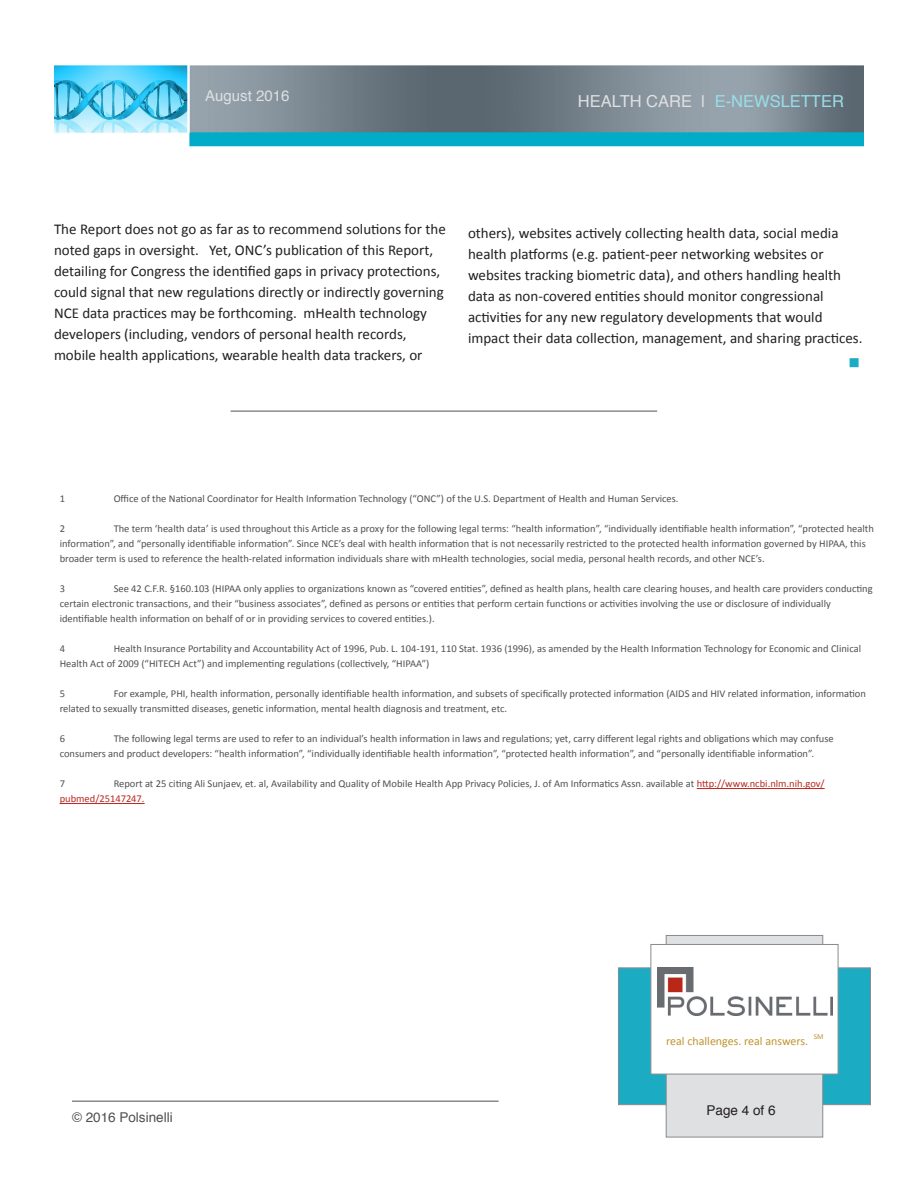
<style>
.page{position:relative;width:918px;height:1188px;background:#fff}
.page>*{position:absolute;margin:0;border:0;box-sizing:border-box;transform-origin:0 0}
.t1{font:16.5px "Helvetica";color:#99dee9}
.t2{font:15px/21px "Calibri";color:#231f20}
.t3{font:15px "Helvetica";color:#dfe0e2}
.t4{font:13.5px "Helvetica";color:#4e5052}
.t5{font:13.5px "Helvetica";color:#231f20}
.t6{font:12px "Calibri";color:#c0942f}
.t7{font:10.5px/15px "Calibri";color:#4e5052}
.t8{font:7.5px "Calibri";color:#c0942f}
.s1{color:#dfe0e2}
.s2{color:#b72920}
</style>
<div class="page">
<hr style="left:72px;top:1100px;width:427px;height:2px;background:#888a8d">
<hr style="left:697px;top:788px;width:128px;height:1px;background:#b72920">
<hr style="left:60px;top:803px;width:85px;height:1px;background:#b72920">
<hr style="left:231px;top:410px;width:426px;height:2px;background:#888a8d">
<div style="left:850px;top:358px;width:9px;height:9px;background:#1bacc4;border:2px solid #1bacc4"></div>
<img style="left:54px;top:65px;width:810px;height:82px">
<div style="left:618px;top:968px;width:253px;height:137px;background:#1bacc4;border:1px solid #888a8d"></div>
<div style="left:666px;top:935px;width:157px;height:202px;background:#dfe0e2;border:1px solid #888a8d"></div>
<div style="left:650px;top:944px;width:188px;height:130px;background:#fff;border:1px solid #888a8d"></div>
<img style="left:657px;top:967px;width:176px;height:49px">
<p class="t3" style="left:205px;top:84px;width:86px">August 2016</p>
<p class="t1" style="left:578px;top:88px;width:268px"><span class="s1">HEALTH CARE |</span> E-NEWSLETTER</p>
<p class="t2" style="left:54px;top:218px;width:393px">The Report does not go as far as to recommend solutions for the noted gaps in oversight. Yet, ONC’s publication of this Report, detailing for Congress the identified gaps in privacy protections, could signal that new regulations directly or indirectly governing NCE data practices may be forthcoming. mHealth technology developers (including, vendors of personal health records, mobile health applications, wearable health data trackers, or</p>
<p class="t2" style="left:468px;top:222px;width:396px">others), websites actively collecting health data, social media health platforms (e.g. patient-peer networking websites or websites tracking biometric data), and others handling health data as non-covered entities should monitor congressional activities for any new regulatory developments that would impact their data collection, management, and sharing practices.</p>
<p class="t7" style="left:60px;top:491px;width:7px">1</p>
<p class="t7" style="left:114px;top:491px;width:566px">Office of the National Coordinator for Health Information Technology (“ONC”) of the U.S. Department of Health and Human Services.</p>
<p class="t7" style="left:60px;top:521px;width:7px">2</p>
<p class="t7" style="left:60px;top:521px;width:816px;text-indent:54px">The term ‘health data’ is used throughout this Article as a proxy for the following legal terms: “health information”, “individually identifiable health information”, “protected health information”, and “personally identifiable information”. Since NCE’s deal with health information that is not necessarily restricted to the protected health information governed by HIPAA, this broader term is used to reference the health-related information individuals share with mHealth technologies, social media, personal health records, and other NCE’s.</p>
<p class="t7" style="left:60px;top:581px;width:7px">3</p>
<p class="t7" style="left:60px;top:581px;width:815px;text-indent:54px">See 42 C.F.R. §160.103 (HIPAA only applies to organizations known as “covered entities”, defined as health plans, health care clearing houses, and health care providers conducting certain electronic transactions, and their “business associates”, defined as persons or entities that perform certain functions or activities involving the use or disclosure of individually identifiable health information on behalf of or in providing services to covered entities.).</p>
<p class="t7" style="left:60px;top:641px;width:7px">4</p>
<p class="t7" style="left:60px;top:641px;width:803px;text-indent:54px">Health Insurance Portability and Accountability Act of 1996, Pub. L. 104-191, 110 Stat. 1936 (1996), as amended by the Health Information Technology for Economic and Clinical<br>Health Act of 2009 (“HITECH Act”) and implementing regulations (collectively, “HIPAA”)</p>
<p class="t7" style="left:60px;top:686px;width:7px">5</p>
<p class="t7" style="left:60px;top:686px;width:808px;text-indent:54px">For example, PHI, health information, personally identifiable health information, and subsets of specifically protected information (AIDS and HIV related information, information related to sexually transmitted diseases, genetic information, mental health diagnosis and treatment, etc.</p>
<p class="t7" style="left:60px;top:731px;width:7px">6</p>
<p class="t7" style="left:60px;top:731px;width:776px;text-indent:54px">The following legal terms are used to refer to an individual’s health information in laws and regulations; yet, carry different legal rights and obligations which may confuse consumers and product developers: “health information”, “individually identifiable health information”, “protected health information”, and “personally identifiable information”.</p>
<p class="t7" style="left:60px;top:776px;width:7px">7</p>
<p class="t7" style="left:60px;top:776px;width:767px;text-indent:54px">Report at 25 citing Ali Sunjaev, et. al, Availability and Quality of Mobile Health App Privacy Policies, J. of Am Informatics Assn. available at <span class="s2">http://www.ncbi.nlm.nih.gov/ pubmed/25147247.</span></p>
<p class="t4" style="left:72px;top:1107px;width:102px">© 2016 Polsinelli</p>
<p class="t8" style="left:814px;top:1032px;width:11px">SM</p>
<p class="t6" style="left:666px;top:1034px;width:144px">real challenges. real answers.</p>
<p class="t5" style="left:707px;top:1100px;width:71px">Page 4 of 6</p>
</div>
